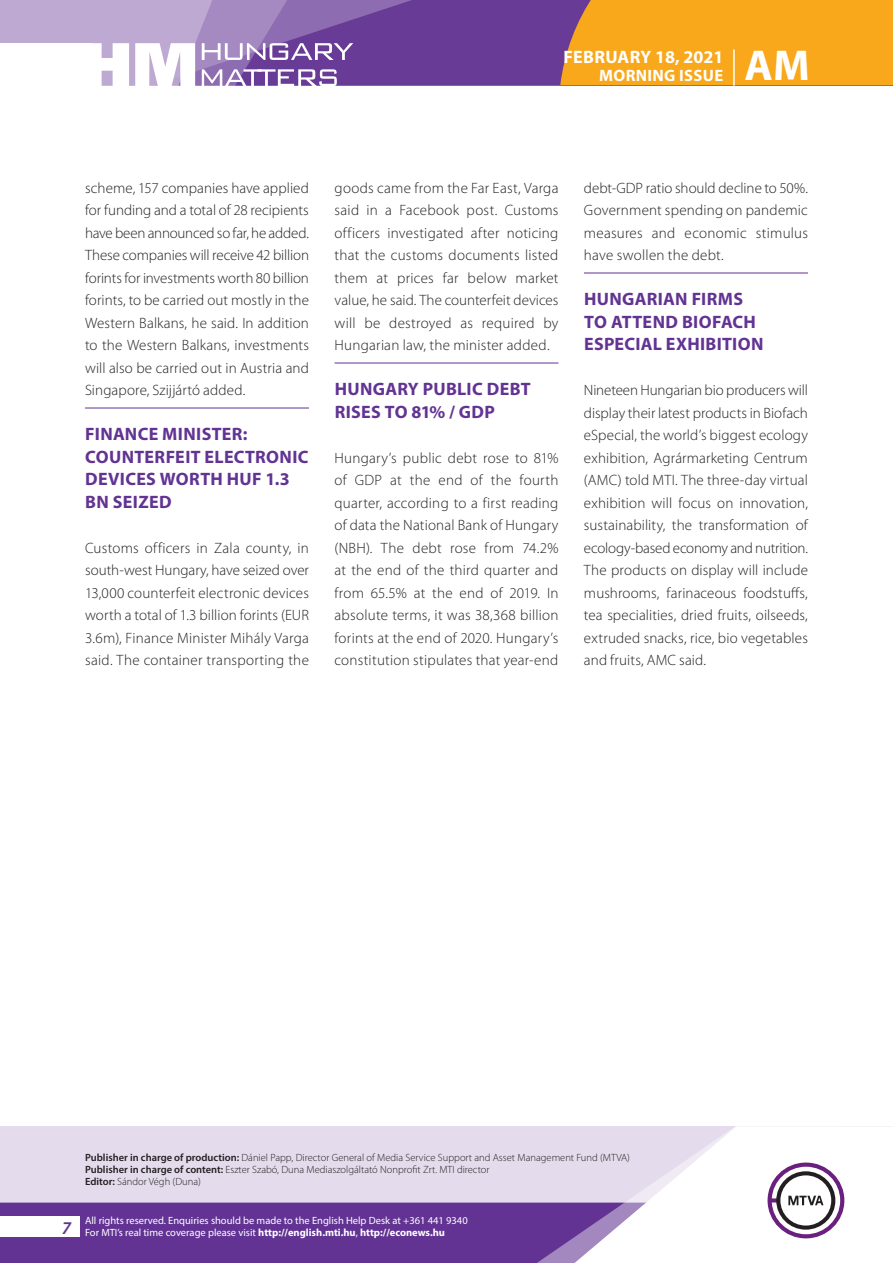
<style>
.page{position:relative;width:893px;height:1263px;background:#fff}
.page>*{position:absolute;margin:0;border:0;box-sizing:border-box;transform-origin:0 0}
.t1{font:700 43.35px "Myriad Pro";color:#fff}
._01_cimsor{font:700 18px/22.5px "Myriad Pro";letter-spacing:.015em;color:#623393}
.t2{font:700 18px "Myriad Pro";color:#fff}
.t3{font:700 16.5px "Myriad Pro";letter-spacing:.02em;color:#fff}
._03_kenyer_szöveg-1{font:300 15px/22.5px "Myriad Pro";letter-spacing:.015em;color:#231f20;text-align:justify}
.t4{font:300 10.5px "Myriad Pro";color:#231f20}
.t5{font:10.5px/12px "Myriad Pro";color:#fff}
.s1{font-weight:600}
.s2{font-weight:700}
</style>
<div class="page">
<div style="left:0;top:1126px;width:893px;height:137px;background:#e4dcec"></div>
<div style="left:0;top:1202px;width:506px;height:61px;background:#623393"></div>
<svg style="left:506px;top:1202px;width:69px;height:61px;background:#6b3e99"></svg>
<svg style="left:575px;top:1126px;width:318px;height:137px"></svg>
<div style="left:0;top:1216px;width:79px;height:20px;background:#fff"></div>
<div style="left:0;top:0;width:893px;height:85px;background:#683b97"></div>
<div style="left:560px;top:0;width:333px;height:85px;background:#f9a71b"></div>
<hr style="left:733px;top:49px;width:2px;height:37px;background:#fff">
<svg style="left:0;top:0;width:479px;height:86px"></svg>
<hr style="left:85px;top:408px;width:224px;height:1px;background:#623393">
<hr style="left:334px;top:363px;width:224px;height:1px;background:#623393">
<hr style="left:584px;top:273px;width:224px;height:1px;background:#623393">
<p class="t2" style="left:563px;top:45px;width:161px">FEBRUARY 18, 2021</p>
<p class="t3" style="left:599px;top:65px;width:125px">MORNING ISSUE</p>
<h1 class="t1" style="left:745px;top:37px;width:67px">AM</h1>
<p class="_03_kenyer_szöveg-1" style="left:85px;top:176px;width:225px">scheme, 157 companies have applied for funding and a total of 28 recipients have been announced so far, he added.<br>These companies will receive 42 billion forints for investments worth 80 billion forints, to be carried out mostly in the Western Balkans, he said. In addition to the Western Balkans, investments will also be carried out in Austria and Singapore, Szijjártó added.</p>
<p class="_01_cimsor" style="left:85px;top:422px;width:225px">FINANCE MINISTER:<br>COUNTERFEIT ELECTRONIC<br>DEVICES WORTH HUF 1.3<br>BN SEIZED</p>
<p class="_03_kenyer_szöveg-1" style="left:85px;top:536px;width:225px">Customs officers in Zala county, in south-west Hungary, have seized over 13,000 counterfeit electronic devices worth a total of 1.3 billion forints (EUR 3.6m), Finance Minister Mihály Varga said. The container transporting the</p>
<p class="_03_kenyer_szöveg-1" style="left:334px;top:176px;width:225px">goods came from the Far East, Varga said in a Facebook post. Customs officers investigated after noticing that the customs documents listed them at prices far below market value, he said. The counterfeit devices will be destroyed as required by Hungarian law, the minister added.</p>
<p class="_01_cimsor" style="left:335px;top:377px;width:198px">HUNGARY PUBLIC DEBT<br>RISES TO 81% / GDP</p>
<p class="_03_kenyer_szöveg-1" style="left:334px;top:446px;width:225px">Hungary’s public debt rose to 81% of GDP at the end of the fourth quarter, according to a first reading of data the National Bank of Hungary (NBH). The debt rose from 74.2% at the end of the third quarter and from 65.5% at the end of 2019. In absolute terms, it was 38,368 billion forints at the end of 2020. Hungary’s constitution stipulates that year-end</p>
<p class="_03_kenyer_szöveg-1" style="left:584px;top:176px;width:225px">debt-GDP ratio should decline to 50%.<br>Government spending on pandemic measures and economic stimulus have swollen the debt.</p>
<p class="_01_cimsor" style="left:584px;top:287px;width:181px">HUNGARIAN FIRMS<br>TO ATTEND BIOFACH<br>ESPECIAL EXHIBITION</p>
<p class="_03_kenyer_szöveg-1" style="left:584px;top:379px;width:225px">Nineteen Hungarian bio producers will display their latest products in Biofach eSpecial, the world’s biggest ecology exhibition, Agrármarketing Centrum (AMC) told MTI. The three-day virtual exhibition will focus on innovation, sustainability, the transformation of ecology-based economy and nutrition.<br>The products on display will include mushrooms, farinaceous foodstuffs, tea specialities, dried fruits, oilseeds, extruded snacks, rice, bio vegetables and fruits, AMC said.</p>
<p class="t4" style="left:85px;top:1151px;width:546px"><span class="s1">Publisher in charge of production:</span> Dániel Papp, Director General of Media Service Support and Asset Management Fund (MTVA)</p>
<p class="t4" style="left:85px;top:1163px;width:406px"><span class="s1">Publisher in charge of content:</span> Eszter Szabó, Duna Mediaszolgáltató Nonprofit Zrt. MTI director</p>
<p class="t4" style="left:85px;top:1175px;width:117px"><span class="s1">Editor:</span> Sándor Végh (Duna)</p>
<p class="t5" style="left:62px;top:1214px;width:407px;text-indent:23px">All rights reserved. Enquiries should be made to the English Help Desk at +361 441 9340<br><sup>7</sup> For MTI’s real time coverage please visit <span class="s2">http://english.mti.hu</span>, <span class="s2">http://econews.hu</span></p>
</div>
